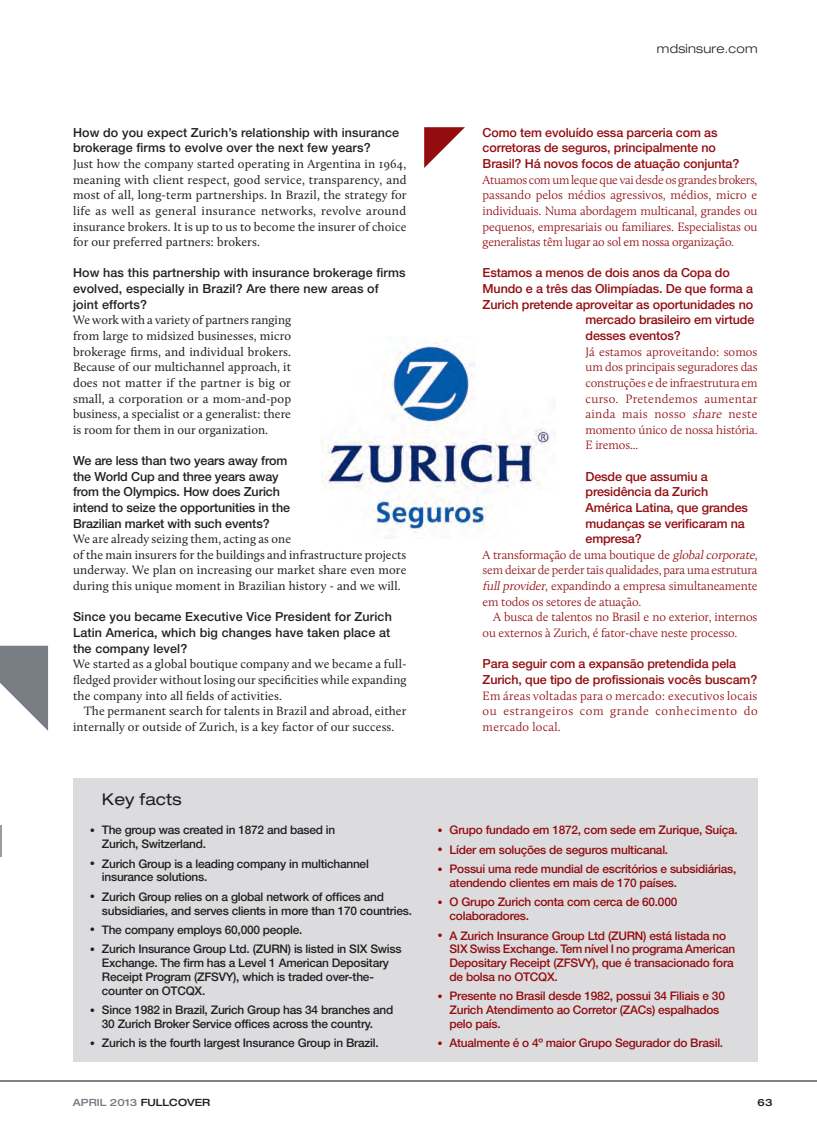
<style>
.page{position:relative;width:817px;height:1134px;background:#fff}
.page>*{position:absolute;margin:0;border:0;box-sizing:border-box;transform-origin:0 0}
.t1{font:expanded 16.25px "Helvetica Neue";color:#231f20}
.t2{font:12.5px/15.6px "Calluna";letter-spacing:.01em;color:#231f20;text-align:justify}
.t3{font:300 12.5px/15.6px "Calluna";letter-spacing:-.01em;color:#930c10;text-align:justify}
.t4{font:500 12.5px/15.6px "Helvetica Neue";letter-spacing:-.01em;color:#930c10}
.t5{font:500 12.5px/15.6px "Helvetica Neue";letter-spacing:.01em;color:#231f20}
.t6{font:500 12.5px/15.6px "Helvetica Neue";letter-spacing:-.01em;color:#231f20}
.t7{font:300 expanded 12.5px "Helvetica Neue";letter-spacing:.02em;color:#231f20}
.t8{font:500 11.88px/13.8px "Helvetica Neue";letter-spacing:-.02em;color:#231f20}
.t9{font:500 11.88px/13.8px "Helvetica Neue";letter-spacing:-.02em;color:#930c10}
.t10{font:500 expanded 10px "Helvetica Neue";color:#797d84}
.t11{font:500 expanded 10px "Helvetica Neue";color:#231f20}
.s1{font-style:italic}
.s2{color:#231f20}
</style>
<div class="page">
<hr style="left:0;top:1079px;width:816px;height:2px;background:#808285">
<div style="left:73px;top:777px;width:684px;height:284px;background:#dcdcde"></div>
<hr style="left:0;top:825px;width:2px;height:31px;background:#9a9ca1">
<img style="left:321px;top:343px;width:233px;height:195px">
<svg style="left:0;top:645px;width:48px;height:85px"></svg>
<svg style="left:424px;top:127px;width:40px;height:41px"></svg>
<p class="t7" style="left:656px;top:41px;width:102px">mdsinsure.com</p>
<p class="t5" style="left:73px;top:124px;width:327px">How do you expect Zurich’s relationship with insurance brokerage firms to evolve over the next few years?</p>
<p class="t2" style="left:73px;top:156px;width:335px">Just how the company started operating in Argentina in 1964, meaning with client respect, good service, transparency, and most of all, long-term partnerships. In Brazil, the strategy for life as well as general insurance networks, revolve around insurance brokers. It is up to us to become the insurer of choice for our preferred partners: brokers.</p>
<p class="t5" style="left:73px;top:265px;width:334px">How has this partnership with insurance brokerage firms evolved, especially in Brazil? Are there new areas of joint efforts?</p>
<p class="t2" style="left:73px;top:312px;width:219px">We work with a variety of partners ranging from large to midsized businesses, micro brokerage firms, and individual brokers.<br>Because of our multichannel approach, it does not matter if the partner is big or small, a corporation or a mom-and-pop business, a specialist or a generalist: there is room for them in our organization.</p>
<p class="t6" style="left:73px;top:452px;width:218px">We are less than two years away from the World Cup and three years away from the Olympics. How does Zurich intend to seize the opportunities in the Brazilian market with such events?</p>
<p class="t2" style="left:73px;top:531px;width:335px;text-align:left">We are already seizing them, acting as one<br>of the main insurers for the buildings and infrastructure projects underway. We plan on increasing our market share even more during this unique moment in Brazilian history - and we will.</p>
<p class="t5" style="left:73px;top:609px;width:320px">Since you became Executive Vice President for Zurich<br>Latin America, which big changes have taken place at the company level?</p>
<p class="t2" style="left:73px;top:656px;width:335px">We started as a global boutique company and we became a full&shy;fledged provider without losing our specificities while expanding the company into all fields of activities.</p>
<p class="t2" style="left:73px;top:703px;width:335px;text-indent:11px">The permanent search for talents in Brazil and abroad, either internally or outside of Zurich, is a key factor of our success.</p>
<p class="t4" style="left:482px;top:124px;width:258px">Como tem evoluído essa parceria com as corretoras de seguros, principalmente no<br>Brasil? Há novos focos de atuação conjunta?</p>
<p class="t3" style="left:482px;top:171px;width:276px">Atuamos com um leque que vai desde os grandes brokers, passando pelos médios agressivos, médios, micro e individuais. Numa abordagem multicanal, grandes ou pequenos, empresariais ou familiares. Especialistas ou generalistas têm lugar ao sol em nossa organização.</p>
<p class="t4" style="left:482px;top:265px;width:248px">Estamos a menos de dois anos da Copa do</p>
<p class="t4" style="left:482px;top:280px;width:272px">Mundo e a três das Olimpíadas. De que forma a</p>
<p class="t4" style="left:482px;top:296px;width:272px">Zurich pretende aproveitar as oportunidades no</p>
<p class="t4" style="left:585px;top:312px;width:170px">mercado brasileiro em virtude</p>
<p class="t4" style="left:585px;top:327px;width:97px">desses eventos?</p>
<p class="t3" style="left:585px;top:343px;width:173px">Já estamos aproveitando: somos um dos principais seguradores das construções e de infraestrutura em curso. Pretendemos aumentar ainda mais nosso <span class="s1">share</span> neste momento único de nossa história.<br>E iremos...</p>
<p class="t4" style="left:585px;top:468px;width:164px">Desde que assumiu a presidência da Zurich<br>América Latina, que grandes mudanças se verificaram na empresa?</p>
<p class="t3" style="left:482px;top:546px;width:276px">A transformação de uma boutique de <span class="s1">globalcorporate</span>, sem deixar de perder tais qualidades, para uma estrutura <span class="s1">fullprovider</span>, expandindo a empresa simultaneamente em todos os setores de atuação.</p>
<p class="t3" style="left:482px;top:609px;width:276px;text-indent:11px">A busca de talentos no Brasil e no exterior, internos ou externos à Zurich, é fator-chave neste processo.</p>
<p class="t4" style="left:482px;top:655px;width:276px">Para seguir com a expansão pretendida pela<br>Zurich, que tipo de profissionais vocês buscam?</p>
<p class="t3" style="left:482px;top:687px;width:276px">Em áreas voltadas para o mercado: executivos locais ou estrangeiros com grande conhecimento do mercado local.</p>
<h1 class="t1" style="left:102px;top:789px;width:81px">Key facts</h1>
<p class="t8" style="left:102px;top:823px;width:235px;text-indent:-11px">● The group was created in 1872 and based in<br>Zurich, Switzerland.</p>
<p class="t8" style="left:102px;top:856px;width:268px;text-indent:-11px">● Zurich Group is a leading company in multichannel insurance solutions.</p>
<p class="t8" style="left:102px;top:889px;width:311px;text-indent:-11px">● Zurich Group relies on a global network of offices and subsidiaries, and serves clients in more than 170 countries.</p>
<p class="t8" style="left:91px;top:922px;width:213px">● The company employs 60,000 people.</p>
<p class="t8" style="left:102px;top:942px;width:301px;text-indent:-11px">● Zurich Insurance Group Ltd. (ZURN) is listed in SIX Swiss Exchange. The firm has a Level 1 American Depositary Receipt Program (ZFSVY), which is traded over-the&shy;counter on OTCQX.</p>
<p class="t8" style="left:102px;top:1002px;width:293px;text-indent:-11px">● Since 1982 in Brazil, Zurich Group has 34 branches and<br>30 Zurich Broker Service offices across the country.</p>
<p class="t8" style="left:91px;top:1035px;width:289px">● Zurich is the fourth largest Insurance Group in Brazil.</p>
<p class="t9" style="left:438px;top:823px;width:301px">● Grupo fundado em 1872, com sede em Zurique, Suíça.</p>
<p class="t9" style="left:438px;top:842px;width:231px">● Líder em soluções de seguros multicanal.</p>
<p class="t9" style="left:449px;top:861px;width:288px;text-indent:-11px">● Possui uma rede mundial de escritórios e subsidiárias, atendendo clientes em mais de 170 países.</p>
<p class="t9" style="left:449px;top:895px;width:229px;text-indent:-11px">● O Grupo Zurich conta com cerca de 60.000 colaboradores.</p>
<p class="t9" style="left:449px;top:928px;width:287px;text-indent:-11px">● A Zurich Insurance Group Ltd (ZURN) está listada no SIX Swiss Exchange. Tem nível I no programa American Depositary Receipt (ZFSVY), que é transacionado fora de bolsa no OTCQX.</p>
<p class="t9" style="left:449px;top:988px;width:277px;text-indent:-11px">● Presente no Brasil desde 1982, possui 34 Filiais e 30<br>Zurich Atendimento ao Corretor (ZACs) espalhados pelo país.</p>
<p class="t9" style="left:438px;top:1035px;width:286px">● Atualmente é o 4º maior Grupo Segurador do Brasil.</p>
<p class="t10" style="left:73px;top:1096px;width:139px">APRIL 2013 <span class="s2">FULLCOVER</span></p>
<p class="t11" style="left:757px;top:1096px;width:16px">63</p>
</div>
